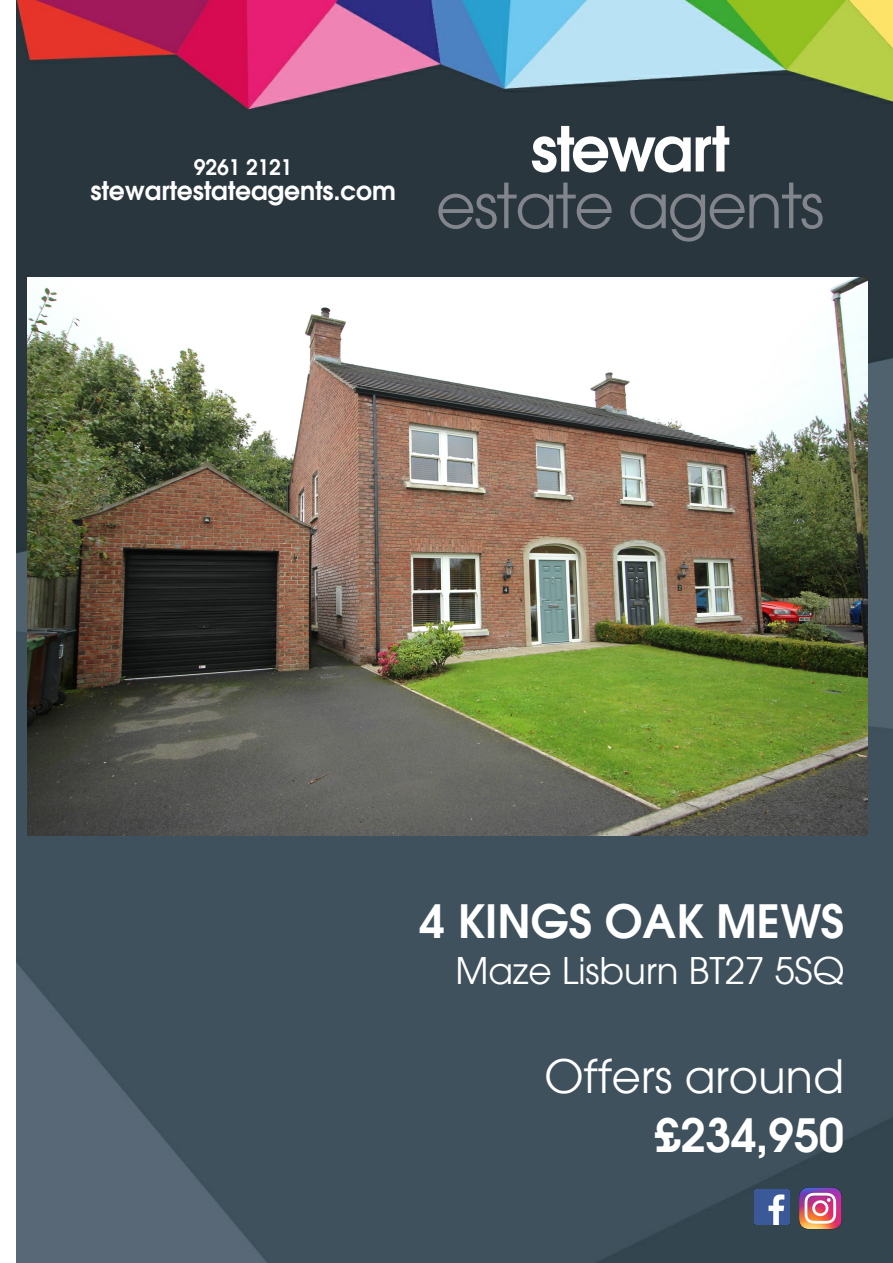
<style>
.page{position:relative;width:893px;height:1263px;background:#fff}
.page>*{position:absolute;margin:0;border:0;box-sizing:border-box;transform-origin:0 0}
.t1{font:61.35px "Avant Garde";letter-spacing:-.03em;color:#82858c}
.t2{font:600 61.35px "Avant Garde";letter-spacing:-.04em;color:#fefefe}
.t3{font:600 45px "Avant Garde";color:#fff}
.t4{font:45px "Avant Garde";color:#fff}
.t5{font:36px "Avant Garde";color:#fff}
.t6{font:600 25.2px "Avant Garde";letter-spacing:-.005em;color:#fefefe}
.t7{font:600 21px "Avant Garde";letter-spacing:-.005em;color:#fefefe}
</style>
<div class="page">
<img style="left:16px;top:1px;width:877px;height:1262px">
<img style="left:27px;top:277px;width:840px;height:558px">
<img style="left:798px;top:1185px;width:46px;height:47px">
<img style="left:754px;top:1190px;width:35px;height:34px">
<p class="t7" style="left:194px;top:159px;width:100px">9261 2121</p>
<p class="t6" style="left:91px;top:181px;width:307px">stewartestateagents.com</p>
<h1 class="t2" style="left:531px;top:125px;width:200px">stewart</h1>
<h1 class="t1" style="left:436px;top:182px;width:389px">estate agents</h1>
<h2 class="t3" style="left:419px;top:905px;width:426px">4 KINGS OAK MEWS</h2>
<h3 class="t5" style="left:455px;top:957px;width:390px">Maze Lisburn BT27 5SQ</h3>
<h2 class="t4" style="left:544px;top:1059px;width:301px">Offers around</h2>
<h2 class="t3" style="left:655px;top:1118px;width:190px">£234,950</h2>
</div>
